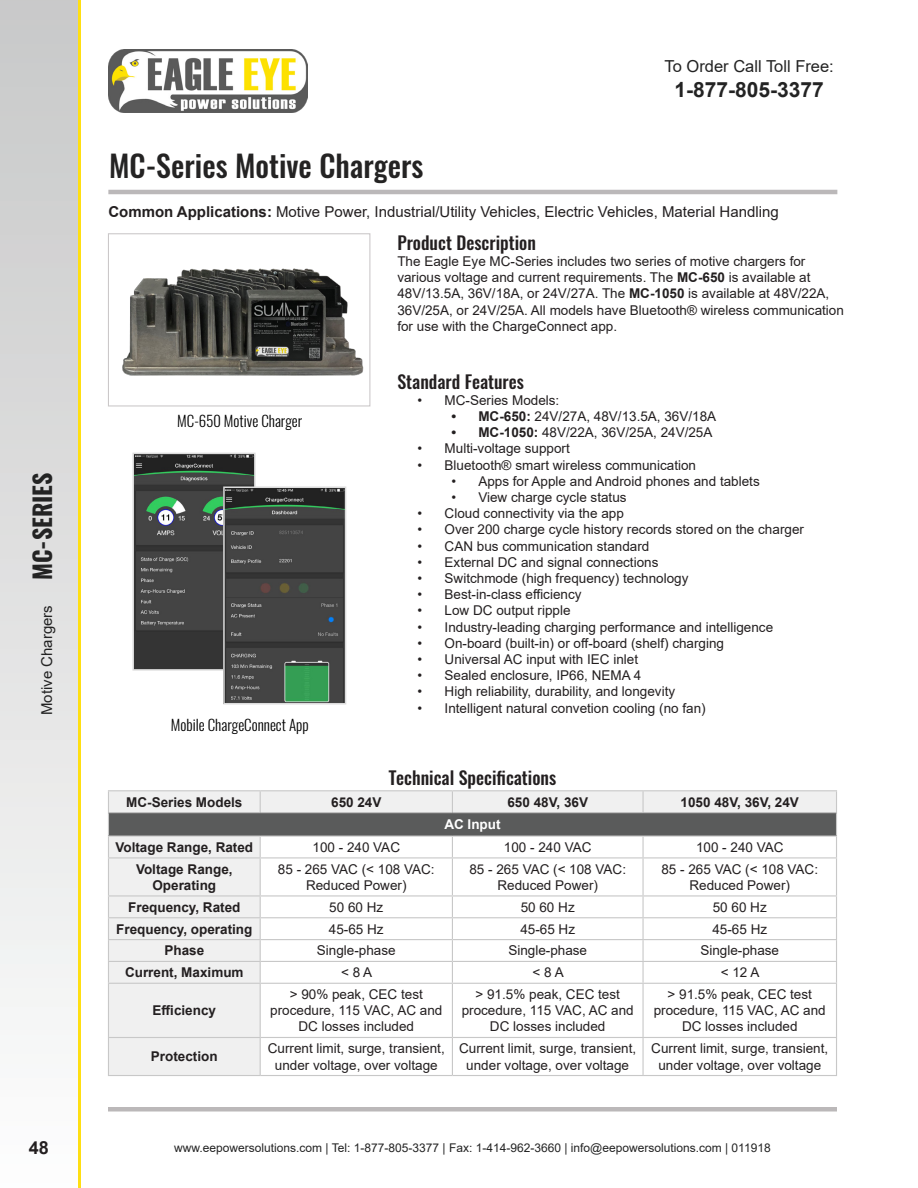
<style>
.page{position:relative;width:918px;height:1188px;background:#fff}
.page>*{position:absolute;margin:0;border:0;box-sizing:border-box;transform-origin:0 0}
.t1{font:500 30px "Oswald";color:#242323}
.t2{font:700 21px "Arial";color:#232323}
.t3{font:500 18px "Oswald";color:#231f20}
.t4{font:700 18px "Arial";color:#231f20}
.t5{font:16.5px "Arial";color:#232323}
.t6{font:15px "Arial";color:#231f20}
.t7{font:300 15px "Oswald";color:#000}
.t8{font:15px "Arial";color:#232323}
.t9{font:13.5px/16.2px "Arial";color:#231f20;text-align:center}
.t10{font:700 13.5px/16.2px "Arial";color:#231f20;text-align:center}
.t11{font:700 13.5px "Arial";color:#fff}
.t12{font:12px "Arial";color:#232323}
.s1{font-weight:700}
.s2{font-family:"Oswald";font-weight:700;font-size:24px}
</style>
<div class="page">
<div style="left:0;top:0;width:78px;height:1188px;background:linear-gradient(to bottom,#c7c7c8,#fcfdfd)"></div>
<div style="left:108px;top:1107px;width:729px;height:5px;background:#bbb8b9"></div>
<hr style="left:78px;top:0;width:3px;height:1188px;background:#ffdf12">
<img style="left:108px;top:50px;width:200px;height:62px">
<hr style="left:108px;top:190px;width:729px;height:4px;background:#bbb8b9">
<img style="left:122px;top:268px;width:242px;height:108px">
<div style="left:108px;top:233px;width:262px;height:173px;border:1px solid #cbc8c9"></div>
<svg style="left:108px;top:791px;width:729px;height:284px"></svg>
<hr style="left:260px;top:984px;width:1px;height:53px;background:#c8c8c8">
<hr style="left:260px;top:1038px;width:1px;height:37px;background:#c8c8c8">
<hr style="left:108px;top:917px;width:152px;height:1px;background:#c8c8c8">
<hr style="left:260px;top:917px;width:192px;height:1px;background:#c8c8c8">
<hr style="left:452px;top:917px;width:191px;height:1px;background:#c8c8c8">
<hr style="left:643px;top:917px;width:194px;height:1px;background:#c8c8c8">
<hr style="left:108px;top:939px;width:152px;height:1px;background:#c8c8c8">
<hr style="left:260px;top:939px;width:192px;height:1px;background:#c8c8c8">
<hr style="left:452px;top:939px;width:191px;height:1px;background:#c8c8c8">
<hr style="left:643px;top:939px;width:194px;height:1px;background:#c8c8c8">
<hr style="left:108px;top:961px;width:152px;height:1px;background:#c8c8c8">
<hr style="left:260px;top:961px;width:192px;height:1px;background:#c8c8c8">
<hr style="left:452px;top:961px;width:191px;height:1px;background:#c8c8c8">
<hr style="left:643px;top:961px;width:194px;height:1px;background:#c8c8c8">
<hr style="left:108px;top:983px;width:152px;height:1px;background:#c8c8c8">
<hr style="left:260px;top:983px;width:192px;height:1px;background:#c8c8c8">
<hr style="left:452px;top:983px;width:191px;height:1px;background:#c8c8c8">
<hr style="left:643px;top:983px;width:194px;height:1px;background:#c8c8c8">
<hr style="left:108px;top:1037px;width:152px;height:1px;background:#c8c8c8">
<hr style="left:260px;top:1037px;width:192px;height:1px;background:#c8c8c8">
<hr style="left:452px;top:1037px;width:191px;height:1px;background:#c8c8c8">
<hr style="left:643px;top:1037px;width:194px;height:1px;background:#c8c8c8">
<hr style="left:108px;top:1075px;width:152px;height:1px;background:#c8c8c8">
<hr style="left:260px;top:1075px;width:192px;height:1px;background:#c8c8c8">
<hr style="left:452px;top:1075px;width:191px;height:1px;background:#c8c8c8">
<hr style="left:643px;top:1075px;width:194px;height:1px;background:#c8c8c8">
<hr style="left:108px;top:790px;width:152px;height:1px;background:#c8c8c8">
<hr style="left:260px;top:790px;width:192px;height:1px;background:#c8c8c8">
<hr style="left:452px;top:790px;width:191px;height:1px;background:#c8c8c8">
<hr style="left:643px;top:790px;width:194px;height:1px;background:#c8c8c8">
<img style="left:135px;top:456px;width:118px;height:212px">
<div style="left:132px;top:453px;width:124px;height:218px;border:2px solid #dcdcdc"></div>
<img style="left:226px;top:490px;width:117px;height:211px">
<div style="left:223px;top:487px;width:123px;height:217px;border:2px solid #dcdcdc"></div>
<p class="t1" style="left:109px;top:145px;width:316px">MC-Series Motive Chargers</p>
<p class="t5" style="left:665px;top:55px;width:171px">To Order Call Toll Free:</p>
<p class="t2" style="left:675px;top:75px;width:151px">1-877-805-3377</p>
<p class="t6" style="left:108px;top:201px;width:672px"><span class="s1">Common Applications:</span> Motive Power, Industrial/Utility Vehicles, Electric Vehicles, Material Handling</p>
<p class="t8" style="left:36px;top:715px;width:244px;rotate:-90deg">Motive Chargers <span class="s2">MC-SERIES</span></p>
<p class="t7" style="left:177px;top:410px;width:126px">MC-650 Motive Charger</p>
<p class="t7" style="left:171px;top:715px;width:139px">Mobile ChargeConnect App</p>
<p class="t3" style="left:397px;top:230px;width:140px">Product Description</p>
<p class="t9" style="left:397px;top:253px;width:448px;text-align:left">The Eagle Eye MC-Series includes two series of motive chargers for various voltage and current requirements. The <span class="s1">MC-650</span> is available at 48V/13.5A, 36V/18A, or 24V/27A. The <span class="s1">MC-1050</span> is available at 48V/22A, 36V/25A, or 24V/25A. All models have Bluetooth® wireless communication for use with the ChargeConnect app.</p>
<p class="t3" style="left:397px;top:369px;width:128px">Standard Features</p>
<p class="t9" style="left:418px;top:392px;width:143px">• MC-Series Models:</p>
<p class="t9" style="left:451px;top:408px;width:266px"><span class="s1">• MC-650:</span> 24V/27A, 48V/13.5A, 36V/18A</p>
<p class="t9" style="left:451px;top:424px;width:263px"><span class="s1">• MC-1050:</span> 48V/22A, 36V/25A, 24V/25A</p>
<p class="t9" style="left:418px;top:440px;width:154px">• Multi-voltage support</p>
<p class="t9" style="left:418px;top:457px;width:280px">• Bluetooth® smart wireless communication</p>
<p class="t9" style="left:451px;top:473px;width:310px">• Apps for Apple and Android phones and tablets</p>
<p class="t9" style="left:451px;top:489px;width:177px">• View charge cycle status</p>
<p class="t9" style="left:418px;top:505px;width:208px">• Cloud connectivity via the app</p>
<p class="t9" style="left:418px;top:521px;width:388px">• Over 200 charge cycle history records stored on the charger</p>
<p class="t9" style="left:418px;top:538px;width:233px">• CAN bus communication standard</p>
<p class="t9" style="left:418px;top:554px;width:242px">• External DC and signal connections</p>
<p class="t9" style="left:418px;top:570px;width:272px">• Switchmode (high frequency) technology</p>
<p class="t9" style="left:418px;top:586px;width:165px">• Best-in-class efficiency</p>
<p class="t9" style="left:418px;top:602px;width:155px">• Low DC output ripple</p>
<p class="t9" style="left:418px;top:619px;width:357px">• Industry-leading charging performance and intelligence</p>
<p class="t9" style="left:418px;top:635px;width:308px">• On-board (built-in) or off-board (shelf) charging</p>
<p class="t9" style="left:418px;top:651px;width:222px">• Universal AC input with IEC inlet</p>
<p class="t9" style="left:418px;top:667px;width:225px">• Sealed enclosure, IP66, NEMA 4</p>
<p class="t9" style="left:418px;top:683px;width:259px">• High reliability, durability, and longevity</p>
<p class="t9" style="left:418px;top:700px;width:290px">• Intelligent natural convetion cooling (no fan)</p>
<p class="t3" style="left:389px;top:765px;width:169px">Technical Specifications</p>
<p class="t10" style="left:126px;top:794px;width:118px">MC-Series Models</p>
<p class="t10" style="left:331px;top:794px;width:52px">650 24V</p>
<p class="t10" style="left:507px;top:794px;width:82px">650 48V, 36V</p>
<p class="t10" style="left:681px;top:794px;width:120px">1050 48V, 36V, 24V</p>
<p class="t11" style="left:444px;top:815px;width:58px">AC Input</p>
<p class="t10" style="left:115px;top:839px;width:139px">Voltage Range, Rated</p>
<p class="t9" style="left:313px;top:839px;width:89px">100 - 240 VAC</p>
<p class="t9" style="left:504px;top:839px;width:89px">100 - 240 VAC</p>
<p class="t9" style="left:696px;top:839px;width:89px">100 - 240 VAC</p>
<p class="t10" style="left:136px;top:861px;width:98px">Voltage Range,<br>Operating</p>
<p class="t9" style="left:278px;top:861px;width:158px">85 - 265 VAC (&lt; 108 VAC:<br>Reduced Power)</p>
<p class="t9" style="left:469px;top:861px;width:158px">85 - 265 VAC (&lt; 108 VAC:<br>Reduced Power)</p>
<p class="t9" style="left:661px;top:861px;width:158px">85 - 265 VAC (&lt; 108 VAC:<br>Reduced Power)</p>
<p class="t10" style="left:128px;top:899px;width:114px">Frequency, Rated</p>
<p class="t9" style="left:329px;top:899px;width:56px">50 60 Hz</p>
<p class="t9" style="left:521px;top:899px;width:56px">50 60 Hz</p>
<p class="t9" style="left:713px;top:899px;width:56px">50 60 Hz</p>
<p class="t10" style="left:116px;top:921px;width:138px">Frequency, operating</p>
<p class="t9" style="left:329px;top:921px;width:56px">45-65 Hz</p>
<p class="t9" style="left:520px;top:921px;width:56px">45-65 Hz</p>
<p class="t9" style="left:712px;top:921px;width:56px">45-65 Hz</p>
<p class="t10" style="left:164px;top:943px;width:41px">Phase</p>
<p class="t9" style="left:317px;top:943px;width:80px">Single-phase</p>
<p class="t9" style="left:508px;top:943px;width:80px">Single-phase</p>
<p class="t9" style="left:700px;top:943px;width:80px">Single-phase</p>
<p class="t10" style="left:125px;top:965px;width:120px">Current, Maximum</p>
<p class="t9" style="left:341px;top:964px;width:33px">&lt; 8 A</p>
<p class="t9" style="left:533px;top:964px;width:33px">&lt; 8 A</p>
<p class="t9" style="left:721px;top:964px;width:40px">&lt; 12 A</p>
<p class="t10" style="left:153px;top:1003px;width:65px">Efficiency</p>
<p class="t9" style="left:290px;top:986px;width:135px">&gt; 90% peak, CEC test</p>
<p class="t9" style="left:270px;top:1002px;width:174px">procedure, 115 VAC, AC and<br>DC losses included</p>
<p class="t9" style="left:476px;top:986px;width:146px">&gt; 91.5% peak, CEC test</p>
<p class="t9" style="left:462px;top:1002px;width:174px">procedure, 115 VAC, AC and<br>DC losses included</p>
<p class="t9" style="left:668px;top:986px;width:146px">&gt; 91.5% peak, CEC test</p>
<p class="t9" style="left:654px;top:1002px;width:174px">procedure, 115 VAC, AC and<br>DC losses included</p>
<p class="t10" style="left:151px;top:1049px;width:68px">Protection</p>
<p class="t9" style="left:268px;top:1040px;width:179px">Current limit, surge, transient, under voltage, over voltage</p>
<p class="t9" style="left:459px;top:1040px;width:179px">Current limit, surge, transient, under voltage, over voltage</p>
<p class="t9" style="left:651px;top:1040px;width:179px">Current limit, surge, transient, under voltage, over voltage</p>
<p class="t4" style="left:29px;top:1135px;width:22px">48</p>
<p class="t12" style="left:174px;top:1139px;width:598px">www.eepowersolutions.com | Tel: 1-877-805-3377 | Fax: 1-414-962-3660 | info@eepowersolutions.com | 011918</p>
</div>
